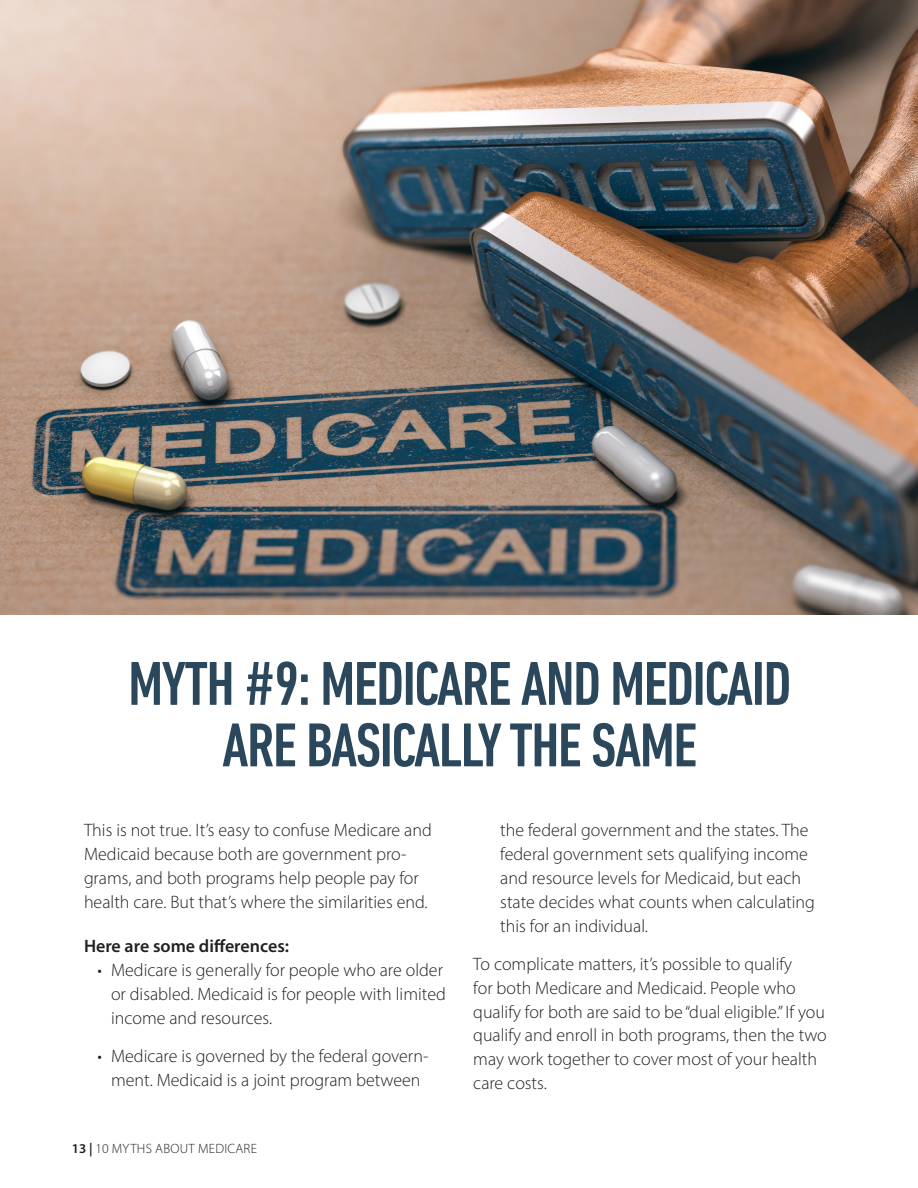
<style>
.page{position:relative;width:918px;height:1188px;background:#fff}
.page>*{position:absolute;margin:0;border:0;box-sizing:border-box;transform-origin:0 0}
.t1{font:500 condensed 63px/61.5px "DIN Next LT Pro";letter-spacing:-.025em;color:#2b475c;text-align:center}
.t2{font:300 18px/24px "Myriad Pro";color:#231f20}
.t3{font:600 18px "Myriad Pro";color:#231f20}
.t4{font:300 13.5px "Myriad Pro";letter-spacing:.02em;color:#231f20}
.s1{font-weight:600}
</style>
<div class="page">
<img style="left:0;top:0;width:918px;height:614px">
<h1 class="t1" style="left:128px;top:653px;width:665px">MYTH #9: MEDICARE AND MEDICAID<br>ARE BASICALLY THE SAME</h1>
<p class="t2" style="left:84px;top:818px;width:349px">This is not true. It’s easy to confuse Medicare and Medicaid because both are government pro&shy;grams, and both programs help people pay for health care. But that’s where the similarities end.</p>
<p class="t3" style="left:84px;top:935px;width:207px">Here are some differences:</p>
<p class="t2" style="left:111px;top:958px;width:336px;text-indent:-14px">• Medicare is generally for people who are older or disabled. Medicaid is for people with limited income and resources.</p>
<p class="t2" style="left:98px;top:1044px;width:332px;text-align:center">• Medicare is governed by the federal govern&shy;ment. Medicaid is a joint program between</p>
<p class="t4" style="left:72px;top:1141px;width:187px"><span class="s1">13 |</span> 10 MYTHS ABOUT MEDICARE</p>
<p class="t2" style="left:500px;top:818px;width:316px">the federal government and the states. The federal government sets qualifying income and resource levels for Medicaid, but each state decides what counts when calculating this for an individual.</p>
<p class="t2" style="left:473px;top:951px;width:355px">To complicate matters, it’s possible to qualify<br>for both Medicare and Medicaid. People who qualify for both are said to be “dual eligible.” If you qualify and enroll in both programs, then the two may work together to cover most of your health care costs.</p>
</div>
